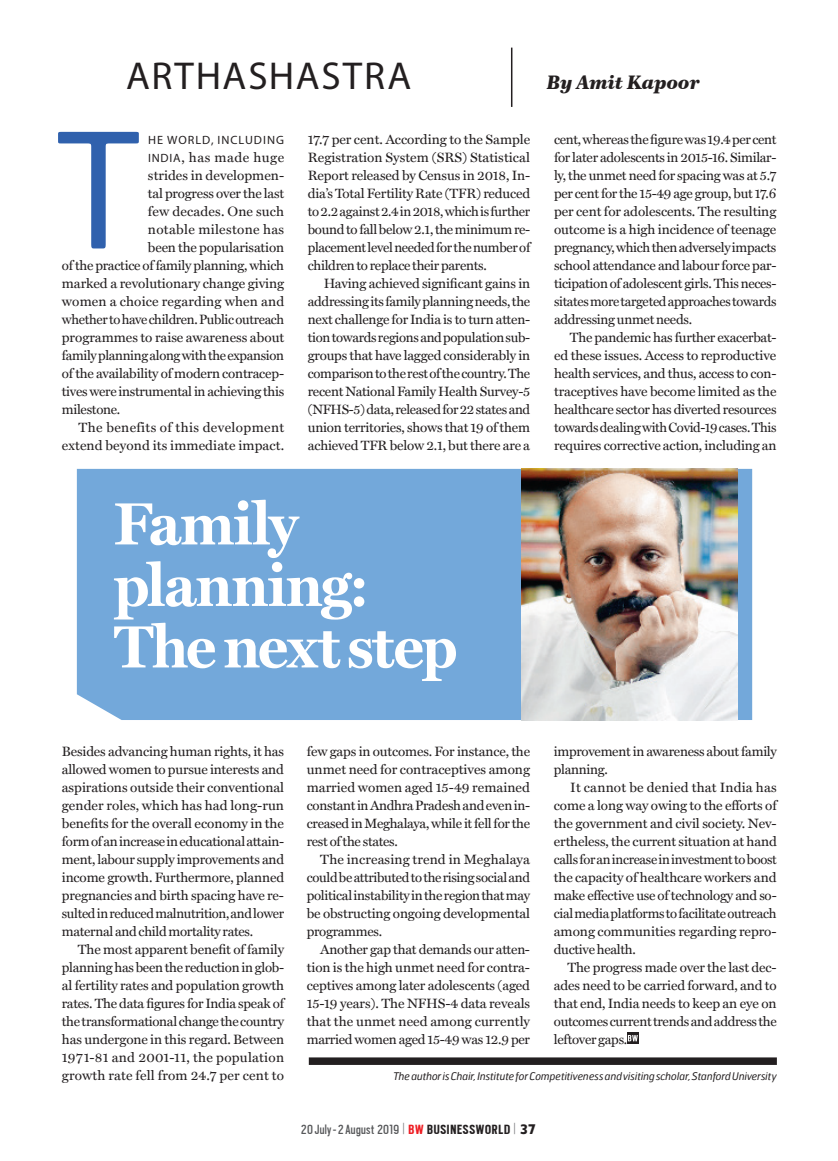
<style>
.page{position:relative;width:838px;height:1161px;background:#fff}
.page>*{position:absolute;margin:0;border:0;box-sizing:border-box;transform-origin:0 0}
.FOB_Head_Geo{font:159.3px "Hermes FB";color:#3061ad}
.FOB_Head_Geo-2{font:700 60px/61.5px "Miller Text";letter-spacing:-.025em;color:#fff}
.TC1_Story_title{font:39px "Myriad Pro";letter-spacing:.05em;color:#231f20}
.TC1_Story_title-2{font:italic 900 18.75px "Century 751 BT";color:#231f20}
.t1{font:14.85px "Scout Cond";letter-spacing:.025em;color:#57585a}
.FOB_Text__FL{font:13.5px/18px "Miller Text";letter-spacing:-.015em;color:#231f20;text-align:justify}
.FOB_Text__FL-2{font:13.5px/18px "Miller Text";letter-spacing:.015em;color:#231f20;text-align:right}
.FOB_Text__FL-3{font:13.5px "Miller Text";letter-spacing:.01em;color:#231f20}
.FOB_Text__FL-4{font:13.5px "Miller Text";letter-spacing:.02em;color:#231f20}
.FOB_Text__FL-5{font:13.5px "Miller Text";letter-spacing:.035em;color:#231f20}
.FOB_Text__FL-6{font:12px "Myriad Pro";letter-spacing:.08em;color:#231f20}
.FOB_Head_Geo-3{font:italic 10.5px "Hermes FB";letter-spacing:-.01em;color:#231f20}
.s1{font-family:"Myriad Pro";font-size:12px}
.s2{font-family:"Hermes FB";font-weight:100;font-size:11.55px;color:#6c6d70}
.s3{font-weight:700;color:#ee1d23}
.s4{font-weight:700;color:#231f20}
.s5{font-family:"Hermes FB";font-weight:700;font-size:13.2px;color:#231f20}
</style>
<div class="page">
<div style="left:309px;top:1057px;width:468px;height:8px;background:#231f20"></div>
<div style="left:77px;top:469px;width:675px;height:251px;background:#73a8da"></div>
<svg style="left:627px;top:1032px;width:11px;height:12px"></svg>
<svg style="left:628px;top:1035px;width:10px;height:6px"></svg>
<hr style="left:511px;top:48px;width:1px;height:59px;background:#231f20">
<img style="left:522px;top:469px;width:215px;height:251px">
<p class="TC1_Story_title" style="left:126px;top:52px;width:287px">ARTHASHASTRA</p>
<p class="TC1_Story_title-2" style="left:547px;top:71px;width:154px">By Amit Kapoor</p>
<p class="FOB_Head_Geo" style="left:56px;top:89px;width:86px">T</p>
<p class="FOB_Text__FL" style="left:308px;top:130px;width:224px">17.7 per cent. According to the Sample Registration System (SRS) Statistical Report released by Census in 2018, In&shy;dia’s Total Fertility Rate (TFR) reduced to 2.2 against 2.4 in 2018, which is further bound to fall below 2.1, the minimum re&shy;placement level needed for the number of children to replace their parents.</p>
<p class="FOB_Text__FL" style="left:308px;top:274px;width:224px;text-indent:16px">Having achieved significant gains in addressing its family planning needs, the next challenge for India is to turn atten&shy;tion towards regions and population sub&shy;groups that have lagged considerably in comparison to the rest of the country. The recent National Family Health Survey-5 (NFHS-5) data, released for 22 states and union territories, shows that 19 of them achieved TFR below 2.1, but there are a</p>
<p class="FOB_Text__FL-6" style="left:148px;top:132px;width:137px">HE WORLD, INCLUDING</p>
<p class="FOB_Text__FL-5" style="left:148px;top:149px;width:138px"><span class="s1">INDIA</span>, has made huge</p>
<p class="FOB_Text__FL" style="left:148px;top:166px;width:138px">strides in developmen-</p>
<p class="FOB_Text__FL" style="left:148px;top:184px;width:138px">tal progress over the last</p>
<p class="FOB_Text__FL-3" style="left:148px;top:203px;width:138px">few decades. One such</p>
<p class="FOB_Text__FL-4" style="left:148px;top:221px;width:138px">notable milestone has</p>
<p class="FOB_Text__FL" style="left:148px;top:238px;width:138px">been the popularisation</p>
<p class="FOB_Text__FL" style="left:62px;top:256px;width:224px">of the practice of family planning, which</p>
<p class="FOB_Text__FL" style="left:62px;top:274px;width:224px">marked a revolutionary change giving</p>
<p class="FOB_Text__FL-3" style="left:62px;top:293px;width:224px">women a choice regarding when and</p>
<p class="FOB_Text__FL" style="left:62px;top:310px;width:224px">whether to have children. Public outreach</p>
<p class="FOB_Text__FL" style="left:62px;top:328px;width:224px">programmes to raise awareness about</p>
<p class="FOB_Text__FL" style="left:62px;top:346px;width:224px">family planning along with the expansion</p>
<p class="FOB_Text__FL" style="left:62px;top:364px;width:224px">of the availability of modern contracep-</p>
<p class="FOB_Text__FL" style="left:62px;top:382px;width:224px">tives were instrumental in achieving this</p>
<p class="FOB_Text__FL" style="left:62px;top:400px;width:60px">milestone.</p>
<p class="FOB_Text__FL-2" style="left:62px;top:418px;width:224px">The benefits of this development extend beyond its immediate impact.</p>
<p class="FOB_Text__FL" style="left:554px;top:130px;width:224px">cent, whereas the figure was 19.4 per cent for later adolescents in 2015-16. Similar&shy;ly, the unmet need for spacing was at 5.7 per cent for the 15-49 age group, but 17.6 per cent for adolescents. The resulting outcome is a high incidence of teenage pregnancy, which then adversely impacts school attendance and labour force par&shy;ticipation of adolescent girls. This neces&shy;sitates more targeted approaches towards addressing unmet needs.</p>
<p class="FOB_Text__FL" style="left:554px;top:328px;width:224px;text-indent:16px">The pandemic has further exacerbat&shy;ed these issues. Access to reproductive health services, and thus, access to con&shy;traceptives have become limited as the healthcare sector has diverted resources towards dealing with Covid-19 cases. This requires corrective action, including an</p>
<p class="FOB_Head_Geo-2" style="left:114px;top:493px;width:257px">Family planning:</p>
<p class="FOB_Head_Geo-2" style="left:114px;top:616px;width:345px">The next step</p>
<p class="FOB_Text__FL" style="left:62px;top:742px;width:224px">Besides advancing human rights, it has allowed women to pursue interests and aspirations outside their conventional gender roles, which has had long-run benefits for the overall economy in the form of an increase in educational attain&shy;ment, labour supply improvements and income growth. Furthermore, planned pregnancies and birth spacing have re&shy;sulted in reduced malnutrition, and lower maternal and child mortality rates.</p>
<p class="FOB_Text__FL" style="left:62px;top:940px;width:224px;text-indent:16px">The most apparent benefit of family planning has been the reduction in glob&shy;al fertility rates and population growth rates. The data figures for India speak of the transformational change the country has undergone in this regard. Between 1971-81 and 2001-11, the population growth rate fell from 24.7 per cent to</p>
<p class="FOB_Text__FL" style="left:307px;top:742px;width:225px">few gaps in outcomes. For instance, the unmet need for contraceptives among married women aged 15-49 remained constant in Andhra Pradesh and even in&shy;creased in Meghalaya, while it fell for the rest of the states.</p>
<p class="FOB_Text__FL" style="left:307px;top:850px;width:225px;text-indent:14px">The increasing trend in Meghalaya could be attributed to the rising social and political instability in the region that may be obstructing ongoing developmental programmes.</p>
<p class="FOB_Text__FL" style="left:307px;top:940px;width:225px;text-indent:14px">Another gap that demands our atten&shy;tion is the high unmet need for contra&shy;ceptives among later adolescents (aged 15-19 years). The NFHS-4 data reveals that the unmet need among currently married women aged 15-49 was 12.9 per</p>
<p class="FOB_Text__FL" style="left:554px;top:742px;width:224px">improvement in awareness about family planning.</p>
<p class="FOB_Text__FL" style="left:554px;top:778px;width:224px;text-indent:16px">It cannot be denied that India has come a long way owing to the efforts of the government and civil society. Nev&shy;ertheless, the current situation at hand calls for an increase in investment to boost the capacity of healthcare workers and make effective use of technology and so&shy;cial media platforms to facilitate outreach among communities regarding repro&shy;ductive health.</p>
<p class="FOB_Text__FL" style="left:554px;top:958px;width:224px;text-indent:14px">The progress made over the last dec&shy;ades need to be carried forward, and to that end, India needs to keep an eye on outcomes current trends and address the leftover gaps.</p>
<p class="FOB_Head_Geo-3" style="left:393px;top:1069px;width:385px">The author is Chair, Institute for Competitiveness and visiting scholar, Stanford University</p>
<p class="t1" style="left:301px;top:1122px;width:236px">20 July - 2 August 2019 <span class="s2">|</span> <span class="s3">BW</span> <span class="s4">BUSINESSWORLD</span> <span class="s2">|</span> <span class="s5">37</span></p>
</div>
